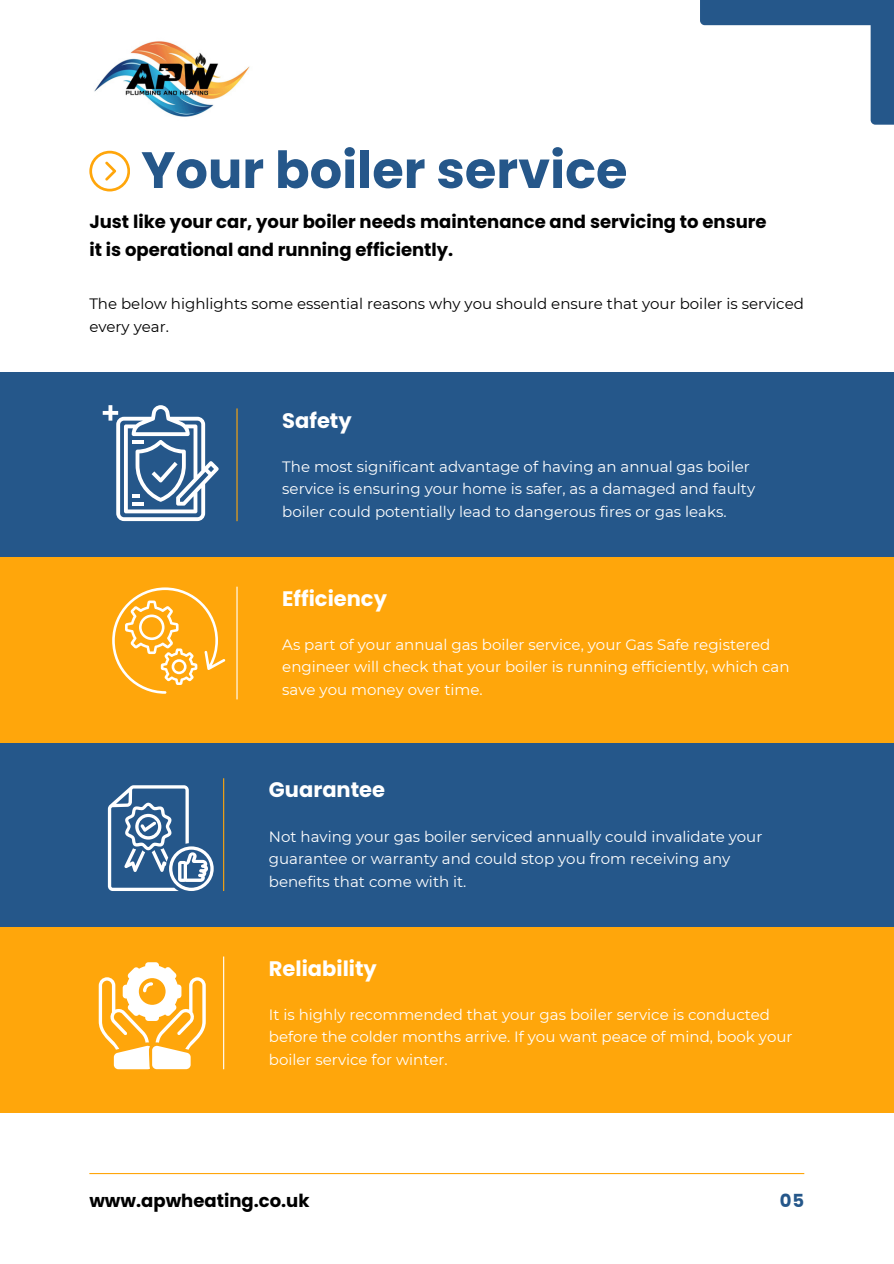
<style>
.page{position:relative;width:894px;height:1264px;background:#fff}
.page>*{position:absolute;margin:0;border:0;box-sizing:border-box;transform-origin:0 0}
.t1{font:700 51px "Poppins";color:#25578a}
.t2{font:700 21px "Poppins";color:#fff}
.t3{font:700 18px/28.2px "Poppins";color:#000}
.t4{font:700 18px "Poppins";color:#25578a}
.t5{font:15px/22.5px "Montserrat";color:#fff}
.t6{font:15px/22.5px "Montserrat";color:#000}
</style>
<div class="page">
<hr style="left:89px;top:1172px;width:715px;height:2px;background:#ffa60b">
<div style="left:0;top:742px;width:893px;height:370px;background:#ffa60b"></div>
<div style="left:0;top:742px;width:893px;height:184px;background:#25578a"></div>
<hr style="left:223px;top:778px;width:1px;height:113px;background:#ffa60b">
<hr style="left:223px;top:956px;width:1px;height:113px;background:#fff">
<svg style="left:89px;top:151px;width:41px;height:40px"></svg>
<div style="left:0;top:372px;width:893px;height:370px;background:#ffa60b"></div>
<div style="left:0;top:372px;width:893px;height:185px;background:#25578a"></div>
<hr style="left:236px;top:408px;width:1px;height:113px;background:#ffa60b">
<hr style="left:236px;top:586px;width:1px;height:113px;background:#fff">
<svg style="left:103px;top:405px;width:116px;height:116px"></svg>
<svg style="left:112px;top:587px;width:113px;height:106px"></svg>
<svg style="left:108px;top:785px;width:106px;height:106px"></svg>
<svg style="left:99px;top:962px;width:107px;height:107px"></svg>
<svg style="left:700px;top:0;width:193px;height:124px"></svg>
<img style="left:94px;top:41px;width:156px;height:76px">
<p class="t1" style="left:141px;top:134px;width:487px">Your boiler service</p>
<p class="t3" style="left:89px;top:207px;width:678px">Just like your car, your boiler needs maintenance and servicing to ensure it is operational and running efficiently.</p>
<p class="t6" style="left:89px;top:293px;width:716px">The below highlights some essential reasons why you should ensure that your boiler is serviced every year.</p>
<p class="t2" style="left:282px;top:405px;width:71px">Safety</p>
<h2 class="t5" style="left:282px;top:455px;width:474px">The most significant advantage of having an annual gas boiler service is ensuring your home is safer, as a damaged and faulty boiler could potentially lead to dangerous fires or gas leaks.</h2>
<p class="t2" style="left:282px;top:584px;width:106px">Efficiency</p>
<p class="t5" style="left:282px;top:633px;width:508px">As part of your annual gas boiler service, your Gas Safe registered engineer will check that your boiler is running efficiently, which can save you money over time.</p>
<p class="t2" style="left:269px;top:775px;width:118px">Guarantee</p>
<p class="t5" style="left:269px;top:824px;width:495px">Not having your gas boiler serviced annually could invalidate your guarantee or warranty and could stop you from receiving any benefits that come with it.</p>
<h3 class="t2" style="left:269px;top:953px;width:109px">Reliability</h3>
<p class="t5" style="left:269px;top:1003px;width:525px">It is highly recommended that your gas boiler service is conducted before the colder months arrive. If you want peace of mind, book your boiler service for winter.</p>
<h2 class="t3" style="left:89px;top:1186px;width:222px">www.apwheating.co.uk</h2>
<p class="t4" style="left:779px;top:1188px;width:26px">05</p>
</div>
